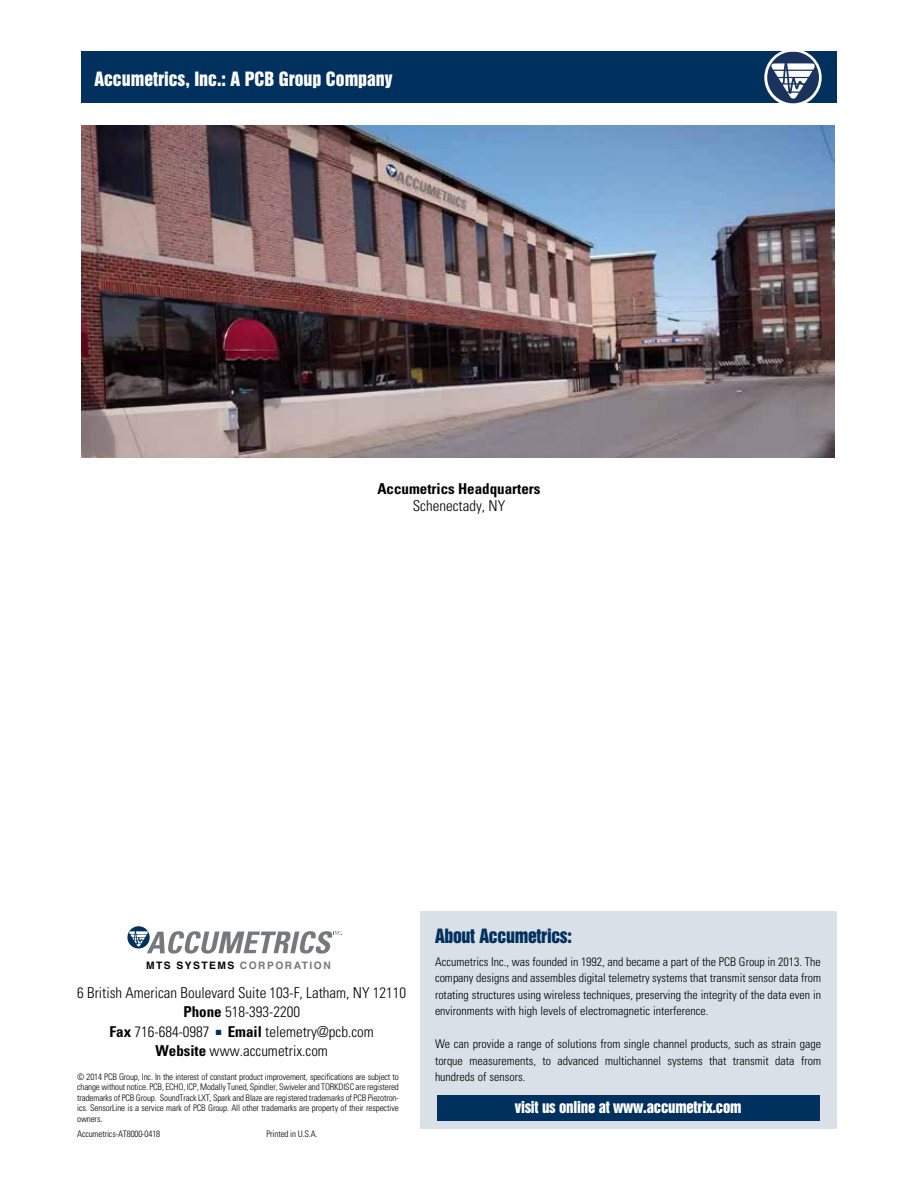
<style>
.page{position:relative;width:918px;height:1188px;background:#fff}
.page>*{position:absolute;margin:0;border:0;box-sizing:border-box;transform-origin:0 0}
.t1{font:18px "Swiss 921 BT Regular A";color:#fff}
.t2{font:18px "Swiss 921 BT Regular A";letter-spacing:-.015em;color:#00305e}
.t3{font:300 condensed 15px/19.5px "Univers";color:#000;text-align:center}
.t4{font:15px "Swiss 921 BT Regular A";letter-spacing:-.015em;color:#fff}
.t5{font:700 condensed 15px "Univers";color:#000}
.t6{font:300 condensed 12px/16.5px "Univers";color:#000;text-align:justify}
.t7{font:700 10.2px "Helvetica";letter-spacing:.145em;color:#77787b}
.t8{font:300 condensed 9px/10.5px "Univers";letter-spacing:-.01em;color:#000;text-align:justify}
.s1{color:#000}
.s2{font-weight:700}
.s3{color:#00305e}
</style>
<div class="page">
<div style="left:81px;top:51px;width:756px;height:52px;background:#00305e"></div>
<svg style="left:764px;top:49px;width:58px;height:57px"></svg>
<svg style="left:767px;top:52px;width:53px;height:52px"></svg>
<div style="left:420px;top:911px;width:416px;height:218px;background:#d9e0e7"></div>
<div style="left:437px;top:1095px;width:382px;height:25px;background:#00305e"></div>
<img style="left:81px;top:125px;width:753px;height:333px">
<svg style="left:127px;top:926px;width:215px;height:28px"></svg>
<h1 class="t1" style="left:94px;top:67px;width:300px">Accumetrics, Inc.: A PCB Group Company</h1>
<p class="t5" style="left:377px;top:480px;width:165px">Accumetrics Headquarters</p>
<p class="t3" style="left:413px;top:496px;width:94px">Schenectady, NY</p>
<p class="t7" style="left:146px;top:957px;width:186px"><span class="s1">MTS SYSTEMS</span> CORPORATION</p>
<p class="t3" style="left:77px;top:983px;width:331px">6 British American Boulevard Suite 103-F, Latham, NY 12110<br><span class="s2">Phone</span> 518-393-2200<br><span class="s2">Fax</span> 716-684-0987 <span class="s3">■</span> <span class="s2">Email</span> telemetry@pcb.com<br><span class="s2">Website</span> www.accumetrix.com</p>
<p class="t8" style="left:77px;top:1071px;width:323px">© 2014 PCB Group, Inc. In the interest of constant product improvement, specifications are subject to change without notice. PCB, ECHO, ICP, Modally Tuned, Spindler, Swiveler and TORKDISC are registered trademarks of PCB Group. SoundTrack LXT, Spark and Blaze are registered trademarks of PCB Piezotron&shy;ics. SensorLine is a service mark of PCB Group. All other trademarks are property of their respective owners.</p>
<p class="t8" style="left:77px;top:1128px;width:85px">Accumetrics-AT8000-0418</p>
<p class="t8" style="left:266px;top:1128px;width:53px">Printed in U.S.A.</p>
<h1 class="t2" style="left:435px;top:925px;width:139px">About Accumetrics:</h1>
<p class="t6" style="left:435px;top:953px;width:388px">Accumetrics Inc., was founded in 1992, and became a part of the PCB Group in 2013. The company designs and assembles digital telemetry systems that transmit sensor data from rotating structures using wireless techniques, preserving the integrity of the data even in environments with high levels of electromagnetic interference.</p>
<p class="t6" style="left:435px;top:1036px;width:388px">We can provide a range of solutions from single channel products, such as strain gage torque measurements, to advanced multichannel systems that transmit data from hundreds of sensors.</p>
<p class="t4" style="left:515px;top:1098px;width:228px">visit us online at www.accumetrix.com</p>
</div>
